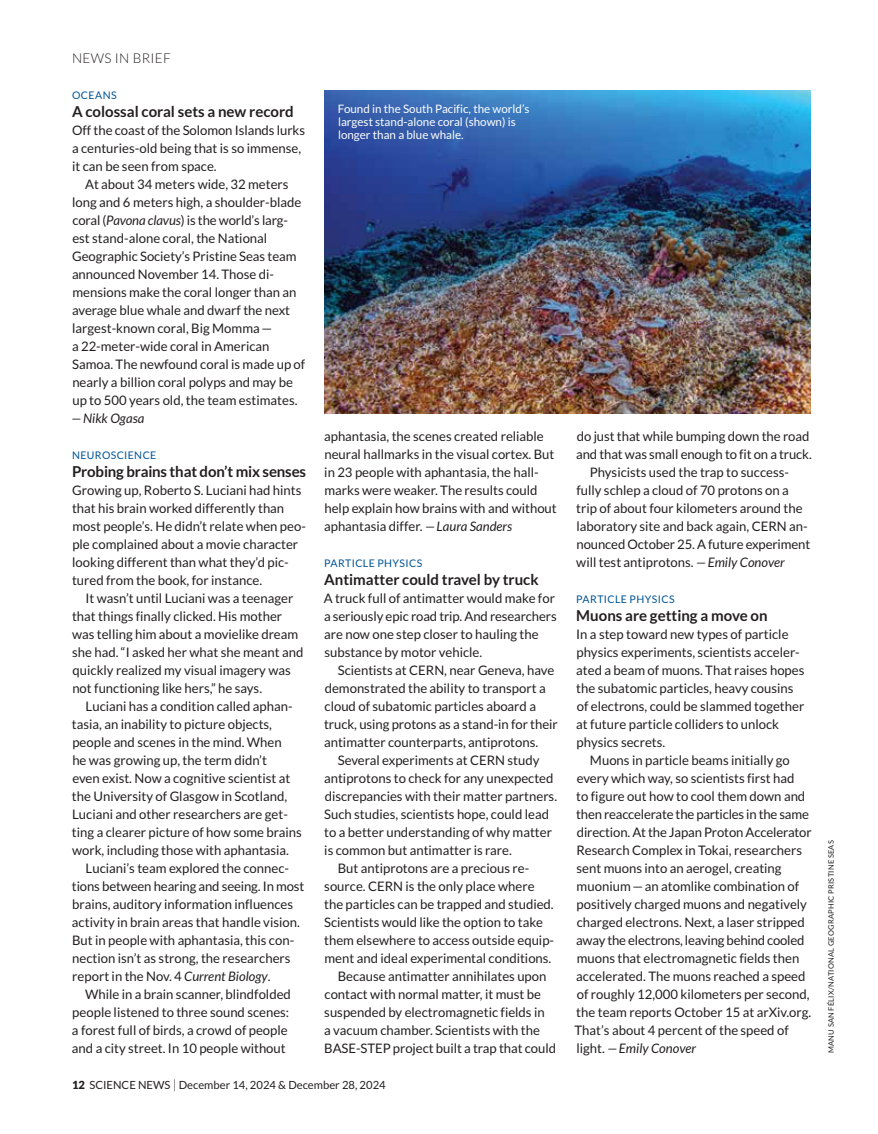
<style>
.page{position:relative;width:878px;height:1134px;background:#fff}
.page>*{position:absolute;margin:0;border:0;box-sizing:border-box;transform-origin:0 0}
.t1{font:700 15px "Lato";color:#231f20}
.t2{font:300 13.5px "Lato";letter-spacing:.025em;color:#231f20}
.t3{font:13.2px/18px "Lato";color:#231f20}
.t4{font:italic 13.2px "Lato";color:#231f20}
.t5{font:11.7px/13.5px "Lato";color:#fff}
.t6{font:11.25px "Lato";color:#231f20}
.t7{font:10.5px "Lato";letter-spacing:.04em;color:#005496}
.t8{font:7.5px "Lato";letter-spacing:.025em;color:#231f20}
.s1{font-style:italic}
.s2{font-weight:900}
.s3{font-weight:300;font-size:12.75px}
</style>
<div class="page">
<img style="left:324px;top:90px;width:486px;height:324px">
<p class="t2" style="left:72px;top:51px;width:100px">NEWS IN BRIEF</p>
<p class="t7" style="left:72px;top:89px;width:46px">OCEANS</p>
<p class="t1" style="left:72px;top:103px;width:223px">A colossal coral sets a new record</p>
<p class="t3" style="left:72px;top:121px;width:234px">Off the coast of the Solomon Islands lurks a centuries-old being that is so immense, it can be seen from space.</p>
<p class="t3" style="left:72px;top:175px;width:235px;text-indent:13px">At about 34 meters wide, 32 meters long and 6 meters high, a shoulder-blade coral (<span class="s1">Pavona clavus</span>) is the world’s larg&shy;est stand-alone coral, the National Geographic Society’s Pristine Seas team announced November 14. Those di&shy;mensions make the coral longer than an average blue whale and dwarf the next largest-known coral, Big Momma—<br>a 22-meter-wide coral in American Samoa. The newfound coral is made up of nearly a billion coral polyps and may be up to 500 years old, the team estimates.</p>
<p class="t4" style="left:71px;top:411px;width:74px">—Nikk Ogasa</p>
<p class="t7" style="left:72px;top:449px;width:86px">NEUROSCIENCE</p>
<p class="t1" style="left:72px;top:463px;width:235px">Probing brains that don’t mix senses</p>
<p class="t3" style="left:72px;top:481px;width:235px">Growing up, Roberto S. Luciani had hints that his brain worked differently than most people’s. He didn’t relate when peo&shy;ple complained about a movie character looking different than what they’d pic&shy;tured from the book, for instance.</p>
<p class="t3" style="left:72px;top:589px;width:233px;text-indent:13px">It wasn’t until Luciani was a teenager that things finally clicked. His mother was telling him about a movielike dream she had. “I asked her what she meant and quickly realized my visual imagery was not functioning like hers,” he says.</p>
<p class="t3" style="left:86px;top:697px;width:208px">Luciani has a condition called aphan-</p>
<p class="t3" style="left:72px;top:715px;width:201px">tasia, an inability to picture objects,</p>
<p class="t3" style="left:72px;top:733px;width:211px">people and scenes in the mind. When</p>
<p class="t3" style="left:72px;top:751px;width:196px">he was growing up, the term didn’t</p>
<p class="t3" style="left:72px;top:769px;width:219px">even exist. Now a cognitive scientist at</p>
<p class="t3" style="left:72px;top:787px;width:217px">the University of Glasgow in Scotland,</p>
<p class="t3" style="left:72px;top:805px;width:217px">Luciani and other researchers are get-</p>
<p class="t3" style="left:72px;top:823px;width:231px">ting a clearer picture of how some brains</p>
<p class="t3" style="left:72px;top:841px;width:218px">work, including those with aphantasia.</p>
<p class="t3" style="left:86px;top:859px;width:205px">Luciani’s team explored the connec-</p>
<p class="t3" style="left:72px;top:877px;width:234px">tions between hearing and seeing. In most</p>
<p class="t3" style="left:72px;top:895px;width:222px">brains, auditory information influences</p>
<p class="t3" style="left:72px;top:913px;width:229px">activity in brain areas that handle vision.</p>
<p class="t3" style="left:72px;top:931px;width:223px">But in people with aphantasia, this con-</p>
<p class="t3" style="left:72px;top:949px;width:220px">nection isn’t as strong, the researchers</p>
<p class="t3" style="left:72px;top:967px;width:200px">report in the Nov. 4 <span class="s1">Current Biology</span>.</p>
<p class="t3" style="left:85px;top:985px;width:207px">While in a brain scanner, blindfolded</p>
<p class="t3" style="left:72px;top:1003px;width:218px">people listened to three sound scenes:</p>
<p class="t3" style="left:72px;top:1021px;width:217px">a forest full of birds, a crowd of people</p>
<p class="t3" style="left:72px;top:1039px;width:215px">and a city street. In 10 people without</p>
<p class="t5" style="left:338px;top:101px;width:193px">Found in the South Pacific, the world’s largest stand-alone coral (shown) is longer than a blue whale.</p>
<p class="t3" style="left:324px;top:427px;width:234px">aphantasia, the scenes created reliable neural hallmarks in the visual cortex. But in 23 people with aphantasia, the hall&shy;marks were weaker. The results could help explain how brains with and without aphantasia differ. <span class="s1">—Laura Sanders</span></p>
<p class="t7" style="left:324px;top:557px;width:100px">PARTICLE PHYSICS</p>
<p class="t1" style="left:324px;top:571px;width:216px">Antimatter could travel by truck</p>
<p class="t3" style="left:324px;top:589px;width:234px">A truck full of antimatter would make for a seriously epic road trip. And researchers are now one step closer to hauling the substance by motor vehicle.</p>
<p class="t3" style="left:324px;top:661px;width:235px;text-indent:14px">Scientists at CERN, near Geneva, have demonstrated the ability to transport a cloud of subatomic particles aboard a truck, using protons as a stand-in for their antimatter counterparts, antiprotons.</p>
<p class="t3" style="left:338px;top:751px;width:203px">Several experiments at CERN study</p>
<p class="t3" style="left:324px;top:769px;width:231px">antiprotons to check for any unexpected</p>
<p class="t3" style="left:325px;top:787px;width:234px">discrepancies with their matter partners.</p>
<p class="t3" style="left:324px;top:805px;width:226px">Such studies, scientists hope, could lead</p>
<p class="t3" style="left:324px;top:823px;width:229px">to a better understanding of why matter</p>
<p class="t3" style="left:324px;top:841px;width:189px">is common but antimatter is rare.</p>
<p class="t3" style="left:338px;top:859px;width:193px">But antiprotons are a precious re-</p>
<p class="t3" style="left:324px;top:877px;width:212px">source. CERN is the only place where</p>
<p class="t3" style="left:324px;top:895px;width:231px">the particles can be trapped and studied.</p>
<p class="t3" style="left:324px;top:913px;width:220px">Scientists would like the option to take</p>
<p class="t3" style="left:324px;top:931px;width:231px">them elsewhere to access outside equip-</p>
<p class="t3" style="left:324px;top:949px;width:228px">ment and ideal experimental conditions.</p>
<p class="t3" style="left:338px;top:967px;width:210px">Because antimatter annihilates upon</p>
<p class="t3" style="left:324px;top:985px;width:218px">contact with normal matter, it must be</p>
<p class="t3" style="left:324px;top:1003px;width:222px">suspended by electromagnetic fields in</p>
<p class="t3" style="left:324px;top:1021px;width:217px">a vacuum chamber. Scientists with the</p>
<p class="t3" style="left:324px;top:1039px;width:233px">BASE-STEP project built a trap that could</p>
<p class="t6" style="left:72px;top:1079px;width:315px"><span class="s2">12</span> SCIENCE NEWS <span class="s3">|</span> December 14, 2024 &amp; December 28, 2024</p>
<p class="t3" style="left:577px;top:427px;width:234px">do just that while bumping down the road</p>
<p class="t3" style="left:576px;top:445px;width:237px">and that was small enough to fit on a truck.</p>
<p class="t3" style="left:589px;top:463px;width:201px">Physicists used the trap to success-</p>
<p class="t3" style="left:576px;top:481px;width:214px">fully schlep a cloud of 70 protons on a</p>
<p class="t3" style="left:576px;top:499px;width:228px">trip of about four kilometers around the</p>
<p class="t3" style="left:576px;top:517px;width:233px">laboratory site and back again, CERN an-</p>
<p class="t3" style="left:576px;top:535px;width:235px">nounced October 25. A future experiment</p>
<p class="t3" style="left:576px;top:553px;width:210px">will test antiprotons. <span class="s1">—Emily Conover</span></p>
<p class="t7" style="left:576px;top:593px;width:100px">PARTICLE PHYSICS</p>
<p class="t1" style="left:576px;top:607px;width:193px">Muons are getting a move on</p>
<p class="t3" style="left:576px;top:625px;width:230px">In a step toward new types of particle physics experiments, scientists acceler&shy;ated a beam of muons. That raises hopes the subatomic particles, heavy cousins of electrons, could be slammed together at future particle colliders to unlock physics secrets.</p>
<p class="t3" style="left:574px;top:751px;width:239px;text-indent:15px">Muons in particle beams initially go every which way, so scientists first had<br>to figure out how to cool them down and then reaccelerate the particles in the same direction. At the Japan Proton Accelerator Research Complex in Tokai, researchers sent muons into an aerogel, creating muonium—an atomlike combination of positively charged muons and negatively charged electrons. Next, a laser stripped away the electrons, leaving behind cooled muons that electromagnetic fields then accelerated. The muons reached a speed of roughly 12,000 kilometers per second, the team reports October 15 at arXiv.org.<br>That’s about 4 percent of the speed of light. <span class="s1">—Emily Conover</span></p>
<p class="t8" style="left:826px;top:1053px;width:214px;rotate:-90deg">MANU SAN FÉLIX/NATIONAL GEOGRAPHIC PRISTINE SEAS</p>
</div>
